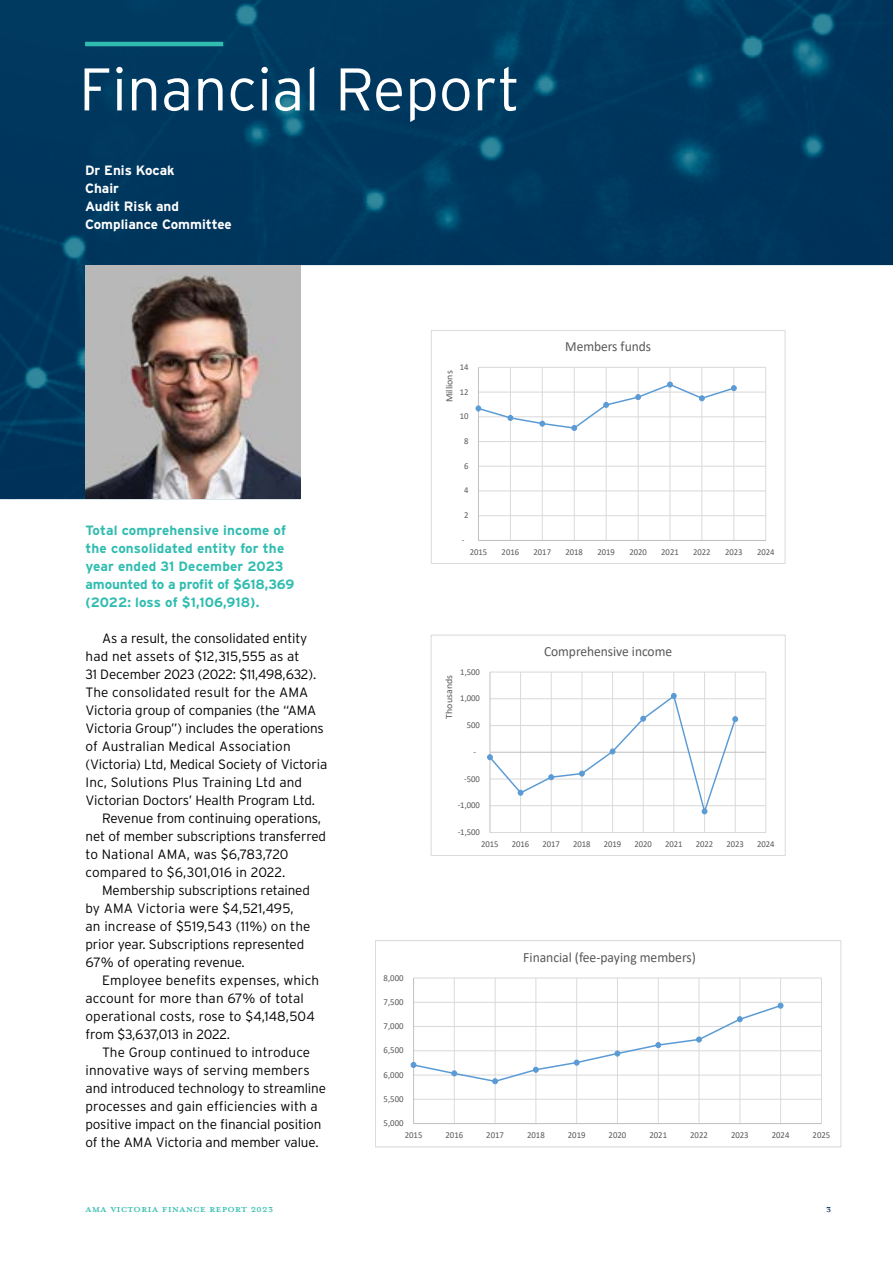
<style>
.page{position:relative;width:893px;height:1263px;background:#fff}
.page>*{position:absolute;margin:0;border:0;box-sizing:border-box;transform-origin:0 0}
.t1{font:300 60px "Interstate";color:#fff}
.t2{font:15px "Mrs Eaves All Petite Caps OT";color:#30bcb0}
.t3{font:15px "Mrs Eaves All Petite Caps OT";color:#002b54}
.t4{font:14.1px "Calibri";letter-spacing:-.005em;color:#595959;scale:.96 1}
.t5{font:13.95px "Calibri";letter-spacing:-.005em;color:#595959;scale:.96 1}
.Body_Copy_-_Plain{font:300 13.5px/18px "Interstate";letter-spacing:-.01em;color:#000}
.Body_Copy_-_Plain-2{font:700 13.5px/18px "Interstate";letter-spacing:.01em;color:#30bcb0}
.Body_Copy_-_Plain-3{font:300 13.5px/18px "Interstate";letter-spacing:.01em;color:#000}
.Body_Copy_-_Dark_Blue{font:700 13.5px/18px "Interstate";color:#fff}
.t6{font:9.6px "Calibri";letter-spacing:.005em;color:#595959;scale:1.04 1}
.t7{font:9px "Calibri";color:#595959;scale:.96 1}
</style>
<div class="page">
<img style="left:0;top:0;width:893px;height:499px">
<hr style="left:85px;top:42px;width:138px;height:4px;background:#30bcb0">
<div style="left:431px;top:330px;width:354px;height:233px;background:#fff"></div>
<hr style="left:478px;top:515px;width:288px;height:1px;background:#d9d9d9">
<hr style="left:478px;top:491px;width:288px;height:1px;background:#d9d9d9">
<hr style="left:478px;top:466px;width:288px;height:1px;background:#d9d9d9">
<hr style="left:478px;top:441px;width:288px;height:1px;background:#d9d9d9">
<hr style="left:478px;top:416px;width:288px;height:1px;background:#d9d9d9">
<hr style="left:478px;top:392px;width:288px;height:1px;background:#d9d9d9">
<hr style="left:478px;top:367px;width:288px;height:1px;background:#d9d9d9">
<hr style="left:510px;top:367px;width:1px;height:173px;background:#d9d9d9">
<hr style="left:542px;top:367px;width:1px;height:173px;background:#d9d9d9">
<hr style="left:574px;top:367px;width:1px;height:173px;background:#d9d9d9">
<hr style="left:606px;top:367px;width:1px;height:173px;background:#d9d9d9">
<hr style="left:638px;top:367px;width:1px;height:173px;background:#d9d9d9">
<hr style="left:670px;top:367px;width:1px;height:173px;background:#d9d9d9">
<hr style="left:701px;top:367px;width:1px;height:173px;background:#d9d9d9">
<hr style="left:733px;top:367px;width:1px;height:173px;background:#d9d9d9">
<hr style="left:765px;top:367px;width:1px;height:173px;background:#d9d9d9">
<hr style="left:478px;top:367px;width:1px;height:173px;background:#bfbfbf">
<hr style="left:478px;top:540px;width:288px;height:1px;background:#bfbfbf">
<svg style="left:476px;top:382px;width:261px;height:49px"></svg>
<div style="left:431px;top:330px;width:354px;height:234px;border:1px solid #d9d9d9"></div>
<hr style="left:490px;top:832px;width:276px;height:1px;background:#d9d9d9">
<hr style="left:490px;top:805px;width:276px;height:1px;background:#d9d9d9">
<hr style="left:490px;top:779px;width:276px;height:1px;background:#d9d9d9">
<hr style="left:490px;top:725px;width:276px;height:1px;background:#d9d9d9">
<hr style="left:490px;top:698px;width:276px;height:1px;background:#d9d9d9">
<hr style="left:490px;top:672px;width:276px;height:1px;background:#d9d9d9">
<hr style="left:520px;top:672px;width:1px;height:160px;background:#d9d9d9">
<hr style="left:551px;top:672px;width:1px;height:160px;background:#d9d9d9">
<hr style="left:582px;top:672px;width:1px;height:160px;background:#d9d9d9">
<hr style="left:612px;top:672px;width:1px;height:160px;background:#d9d9d9">
<hr style="left:643px;top:672px;width:1px;height:160px;background:#d9d9d9">
<hr style="left:673px;top:672px;width:1px;height:160px;background:#d9d9d9">
<hr style="left:704px;top:672px;width:1px;height:160px;background:#d9d9d9">
<hr style="left:735px;top:672px;width:1px;height:160px;background:#d9d9d9">
<hr style="left:765px;top:672px;width:1px;height:160px;background:#d9d9d9">
<hr style="left:490px;top:672px;width:1px;height:160px;background:#bfbfbf">
<hr style="left:490px;top:752px;width:276px;height:1px;background:#bfbfbf">
<svg style="left:487px;top:693px;width:251px;height:123px"></svg>
<div style="left:431px;top:635px;width:354px;height:221px;border:1px solid #d9d9d9"></div>
<hr style="left:414px;top:1099px;width:407px;height:1px;background:#d9d9d9">
<hr style="left:414px;top:1075px;width:407px;height:1px;background:#d9d9d9">
<hr style="left:414px;top:1050px;width:407px;height:1px;background:#d9d9d9">
<hr style="left:414px;top:1026px;width:407px;height:1px;background:#d9d9d9">
<hr style="left:414px;top:1002px;width:407px;height:1px;background:#d9d9d9">
<hr style="left:414px;top:977px;width:407px;height:1px;background:#d9d9d9">
<hr style="left:454px;top:978px;width:1px;height:145px;background:#d9d9d9">
<hr style="left:495px;top:978px;width:1px;height:145px;background:#d9d9d9">
<hr style="left:535px;top:978px;width:1px;height:145px;background:#d9d9d9">
<hr style="left:576px;top:978px;width:1px;height:145px;background:#d9d9d9">
<hr style="left:617px;top:978px;width:1px;height:145px;background:#d9d9d9">
<hr style="left:658px;top:978px;width:1px;height:145px;background:#d9d9d9">
<hr style="left:699px;top:978px;width:1px;height:145px;background:#d9d9d9">
<hr style="left:739px;top:978px;width:1px;height:145px;background:#d9d9d9">
<hr style="left:780px;top:978px;width:1px;height:145px;background:#d9d9d9">
<hr style="left:821px;top:978px;width:1px;height:145px;background:#d9d9d9">
<hr style="left:413px;top:978px;width:1px;height:145px;background:#bfbfbf">
<hr style="left:414px;top:1123px;width:407px;height:1px;background:#bfbfbf">
<svg style="left:411px;top:1003px;width:372px;height:81px"></svg>
<div style="left:375px;top:940px;width:466px;height:207px;border:1px solid #d9d9d9"></div>
<img style="left:86px;top:265px;width:215px;height:234px">
<p class="t1" style="left:79px;top:56px;width:443px">Financial Report</p>
<p class="Body_Copy_-_Dark_Blue" style="left:85px;top:161px;width:148px">Dr Enis Kocak<br>Chair<br>Audit Risk and<br>Compliance Committee</p>
<p class="Body_Copy_-_Plain-2" style="left:86px;top:521px;width:210px">Total comprehensive income of the consolidated entity for the year ended 31 December 2023 amounted to a profit of $618,369 (2022: loss of $1,106,918).</p>
<p class="Body_Copy_-_Plain" style="left:86px;top:629px;width:232px;text-indent:16px">As a result, the consolidated entity had net assets of $12,315,555 as at<br>31 December 2023 (2022: $11,498,632).</p>
<p class="Body_Copy_-_Plain" style="left:86px;top:683px;width:243px">The consolidated result for the AMA Victoria group of companies (the “AMA Victoria Group”) includes the operations of Australian Medical Association (Victoria) Ltd, Medical Society of Victoria Inc, Solutions Plus Training Ltd and Victorian Doctors’ Health Program Ltd.</p>
<p class="Body_Copy_-_Plain" style="left:86px;top:809px;width:242px;text-indent:16px">Revenue from continuing operations, net of member subscriptions transferred to National AMA, was $6,783,720 compared to $6,301,016 in 2022.</p>
<p class="Body_Copy_-_Plain" style="left:86px;top:881px;width:226px;text-indent:16px">Membership subscriptions retained by AMA Victoria were $4,521,495, an increase of $519,543 (11%) on the prior year. Subscriptions represented 67% of operating revenue.</p>
<p class="Body_Copy_-_Plain-3" style="left:86px;top:971px;width:235px;text-indent:16px">Employee benefits expenses, which account for more than 67% of total operational costs, rose to $4,148,504 from $3,637,013 in 2022.</p>
<p class="Body_Copy_-_Plain" style="left:86px;top:1043px;width:242px;text-indent:16px">The Group continued to introduce innovative ways of serving members and introduced technology to streamline processes and gain efficiencies with a positive impact on the financial position of the AMA Victoria and member value.</p>
<p class="t6" style="left:442px;top:402px;width:32px;rotate:-90deg">Millions</p>
<p class="t7" style="left:460px;top:361px;width:11px">14</p>
<p class="t7" style="left:460px;top:385px;width:11px">12</p>
<p class="t7" style="left:460px;top:410px;width:11px">10</p>
<p class="t7" style="left:464px;top:435px;width:6px">8</p>
<p class="t7" style="left:464px;top:459px;width:6px">6</p>
<p class="t7" style="left:464px;top:484px;width:6px">4</p>
<p class="t7" style="left:464px;top:509px;width:6px">2</p>
<p class="t5" style="left:565px;top:337px;width:91px">Members funds</p>
<p class="t7" style="left:462px;top:534px;width:4px">-</p>
<p class="t7" style="left:470px;top:545px;width:20px">2015</p>
<p class="t7" style="left:502px;top:545px;width:20px">2016</p>
<p class="t7" style="left:534px;top:545px;width:20px">2017</p>
<p class="t7" style="left:565px;top:545px;width:20px">2018</p>
<p class="t7" style="left:597px;top:545px;width:20px">2019</p>
<p class="t7" style="left:629px;top:545px;width:20px">2020</p>
<p class="t7" style="left:661px;top:545px;width:20px">2021</p>
<p class="t7" style="left:693px;top:545px;width:20px">2022</p>
<p class="t7" style="left:725px;top:545px;width:20px">2023</p>
<p class="t7" style="left:757px;top:545px;width:20px">2024</p>
<p class="t6" style="left:442px;top:719px;width:43px;rotate:-90deg">Thousands</p>
<p class="t7" style="left:460px;top:665px;width:22px">1,500</p>
<p class="t7" style="left:460px;top:692px;width:22px">1,000</p>
<p class="t7" style="left:467px;top:719px;width:15px">500</p>
<p class="t7" style="left:473px;top:745px;width:4px">-</p>
<p class="t7" style="left:464px;top:772px;width:18px">-500</p>
<p class="t5" style="left:544px;top:641px;width:135px">Comprehensive income</p>
<p class="t7" style="left:458px;top:799px;width:25px">-1,000</p>
<p class="t7" style="left:458px;top:826px;width:25px">-1,500</p>
<p class="t7" style="left:481px;top:837px;width:20px">2015</p>
<p class="t7" style="left:512px;top:837px;width:20px">2016</p>
<p class="t7" style="left:542px;top:837px;width:20px">2017</p>
<p class="t7" style="left:573px;top:837px;width:20px">2018</p>
<p class="t7" style="left:604px;top:837px;width:20px">2019</p>
<p class="t7" style="left:634px;top:837px;width:20px">2020</p>
<p class="t7" style="left:665px;top:837px;width:20px">2021</p>
<p class="t7" style="left:696px;top:837px;width:20px">2022</p>
<p class="t7" style="left:726px;top:837px;width:20px">2023</p>
<p class="t7" style="left:757px;top:837px;width:20px">2024</p>
<p class="t7" style="left:384px;top:971px;width:22px">8,000</p>
<p class="t7" style="left:384px;top:995px;width:22px">7,500</p>
<p class="t7" style="left:384px;top:1020px;width:22px">7,000</p>
<p class="t7" style="left:384px;top:1044px;width:22px">6,500</p>
<p class="t7" style="left:384px;top:1068px;width:22px">6,000</p>
<p class="t7" style="left:384px;top:1092px;width:22px">5,500</p>
<p class="t7" style="left:384px;top:1117px;width:22px">5,000</p>
<p class="t4" style="left:523px;top:947px;width:181px">Financial (fee-paying members)</p>
<p class="t7" style="left:405px;top:1129px;width:20px">2015</p>
<p class="t7" style="left:445px;top:1129px;width:20px">2016</p>
<p class="t7" style="left:486px;top:1129px;width:20px">2017</p>
<p class="t7" style="left:527px;top:1129px;width:20px">2018</p>
<p class="t7" style="left:568px;top:1129px;width:20px">2019</p>
<p class="t7" style="left:609px;top:1129px;width:20px">2020</p>
<p class="t7" style="left:649px;top:1129px;width:20px">2021</p>
<p class="t7" style="left:690px;top:1129px;width:20px">2022</p>
<p class="t7" style="left:731px;top:1129px;width:20px">2023</p>
<p class="t7" style="left:772px;top:1129px;width:20px">2024</p>
<p class="t7" style="left:813px;top:1129px;width:20px">2025</p>
<p class="t2" style="left:85px;top:1202px;width:190px">AMA VICTORIA FINANCE REPORT 2023</p>
<p class="t3" style="left:826px;top:1202px;width:7px">3</p>
</div>
